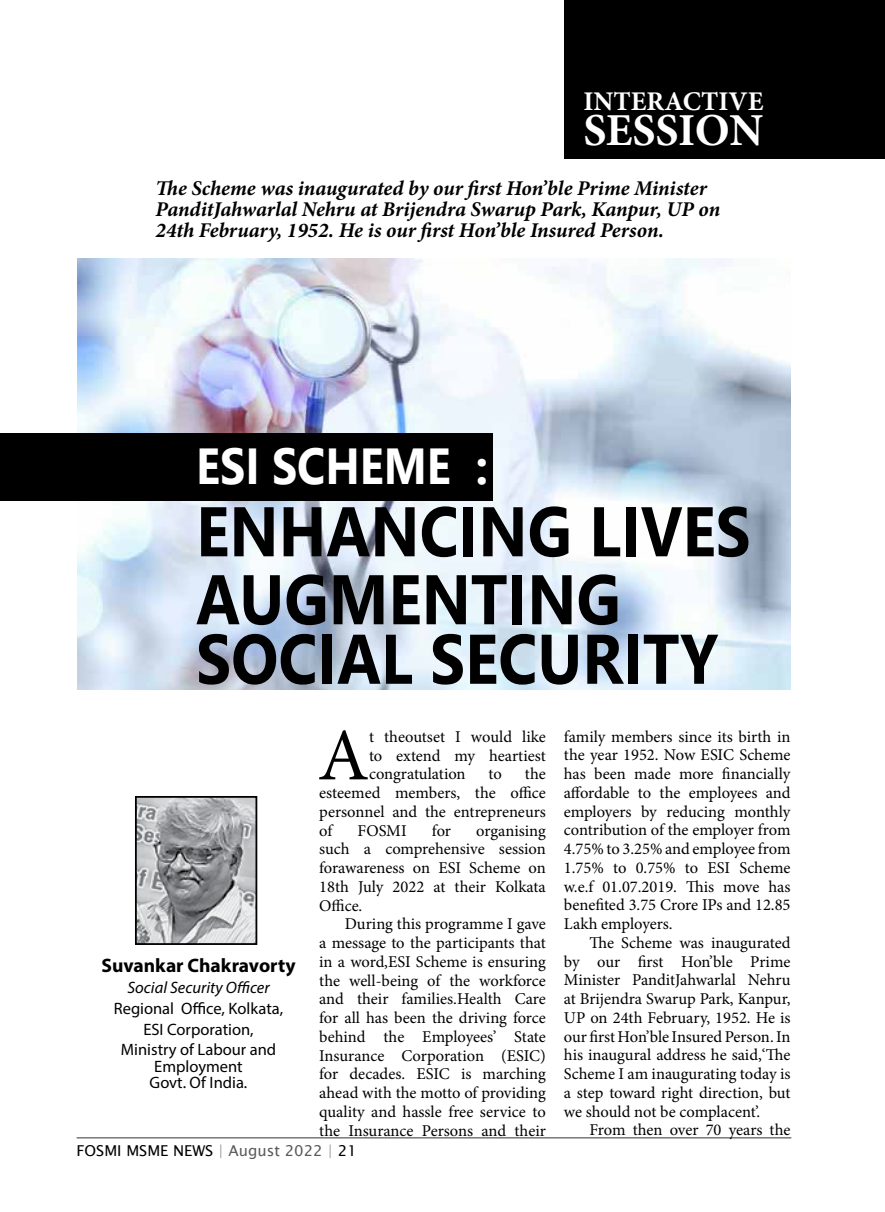
<style>
.page{position:relative;width:885px;height:1212px;background:#fff}
.page>*{position:absolute;margin:0;border:0;box-sizing:border-box;transform-origin:0 0}
.t1{font:74.25px "Minion Pro";color:#000}
.t2{font:700 70.05px/67.9px "Nirmala UI";color:#000;scale:.89 1}
.t3{font:700 50.55px "Nirmala UI";color:#fff;scale:.89 1}
.t4{font:700 45.75px "Minion Pro";letter-spacing:-.01em;color:#fff}
.t5{font:700 27px "Minion Pro";color:#fff}
.t6{font:italic 700 21px/21px "Minion Pro";letter-spacing:-.005em;color:#000}
.t7{font:700 19.5px "Myriad Pro";color:#000}
.t8{font:16.5px/18.8px "Minion Pro";letter-spacing:-.005em;color:#000;text-align:justify}
.t9{font:16.5px/20.7px "Myriad Pro";color:#000;text-align:center}
.t10{font:italic 16.5px "Myriad Pro";color:#000}
.t11{font:15px "Lucida Sans Unicode";color:#000}
.s1{color:#808285}
.s2{color:#58595b}
</style>
<div class="page">
<hr style="left:77px;top:1137px;width:714px;height:1px;background:#77787b">
<img style="left:77px;top:258px;width:713px;height:431px">
<div style="left:0;top:433px;width:493px;height:67px;background:#000"></div>
<div style="left:565px;top:0;width:319px;height:158px;background:#000"></div>
<img style="left:138px;top:799px;width:116px;height:143px">
<div style="left:135px;top:796px;width:122px;height:149px;border:2px solid #000"></div>
<h3 class="t5" style="left:583px;top:83px;width:182px">INTERACTIVE</h3>
<h3 class="t4" style="left:583px;top:98px;width:181px">SESSION</h3>
<p class="t6" style="left:156px;top:177px;width:566px">The Scheme was inaugurated by our first Hon’ble Prime Minister<br>PanditJahwarlal Nehru at Brijendra Swarup Park, Kanpur, UP on<br>24th February, 1952. He is our first Hon’ble Insured Person.</p>
<h3 class="t3" style="left:196px;top:427px;width:329px">ESI SCHEME :</h3>
<h2 class="t2" style="left:196px;top:494px;width:624px">ENHANCING LIVES<br>AUGMENTING</h2>
<h2 class="t2" style="left:196px;top:622px;width:588px">SOCIAL SECURITY</h2>
<p class="t7" style="left:101px;top:953px;width:195px">Suvankar Chakravorty</p>
<p class="t10" style="left:127px;top:977px;width:144px">Social Security Officer</p>
<p class="t9" style="left:114px;top:998px;width:171px">Regional Office, Kolkata,<br>ESI Corporation,<br>Ministry of Labour and</p>
<p class="t9" style="left:150px;top:1058px;width:99px;line-height:16.5px;text-align:left">Employment<br>Govt. Of India.</p>
<h1 class="t1" style="left:318px;top:706px;width:53px">A</h1>
<p class="t8" style="left:369px;top:727px;width:178px">t theoutset I would like to extend my heartiest congratulation</p>
<p class="t8" style="left:319px;top:765px;width:228px;text-indent:206px">the esteemed members, the office personnel and the entrepreneurs of</p>
<p class="t8" style="left:488px;top:765px;width:15px">to</p>
<p class="t8" style="left:357px;top:821px;width:51px">FOSMI</p>
<p class="t8" style="left:432px;top:821px;width:21px">for</p>
<p class="t8" style="left:319px;top:821px;width:228px;text-indent:157px">organising such a comprehensive session forawareness on ESI Scheme on 18th July 2022 at their Kolkata Office.</p>
<p class="t8" style="left:319px;top:915px;width:228px;text-indent:26px">During this programme I gave a message to the participants that in a word,ESI Scheme is ensuring the well-being of the workforce and their families.Health Care for all has been the driving force behind the Employees’ State Insurance Corporation (ESIC) for decades. ESIC is marching ahead with the motto of providing quality and hassle free service to the Insurance Persons and their</p>
<p class="t11" style="left:77px;top:1138px;width:282px">FOSMI MSME NEWS <span class="s1">|</span> <span class="s2">August 2022</span> <span class="s1">|</span> 21</p>
<p class="t8" style="left:564px;top:727px;width:228px">family members since its birth in the year 1952. Now ESIC Scheme has been made more financially affordable to the employees and employers by reducing monthly contribution of the employer from 4.75% to 3.25% and employee from 1.75% to 0.75% to ESI Scheme w.e.f 01.07.2019. This move has benefited 3.75 Crore IPs and 12.85<br>Lakh employers.</p>
<p class="t8" style="left:564px;top:933px;width:228px;text-indent:26px">The Scheme was inaugurated by our first Hon’ble Prime Minister PanditJahwarlal Nehru at Brijendra Swarup Park, Kanpur, UP on 24th February, 1952. He is our first Hon’ble Insured Person. In his inaugural address he said,‘The Scheme I am inaugurating today is a step toward right direction, but we should not be complacent’.</p>
<p class="t8" style="left:589px;top:1121px;width:202px">From then over 70 years the</p>
</div>
